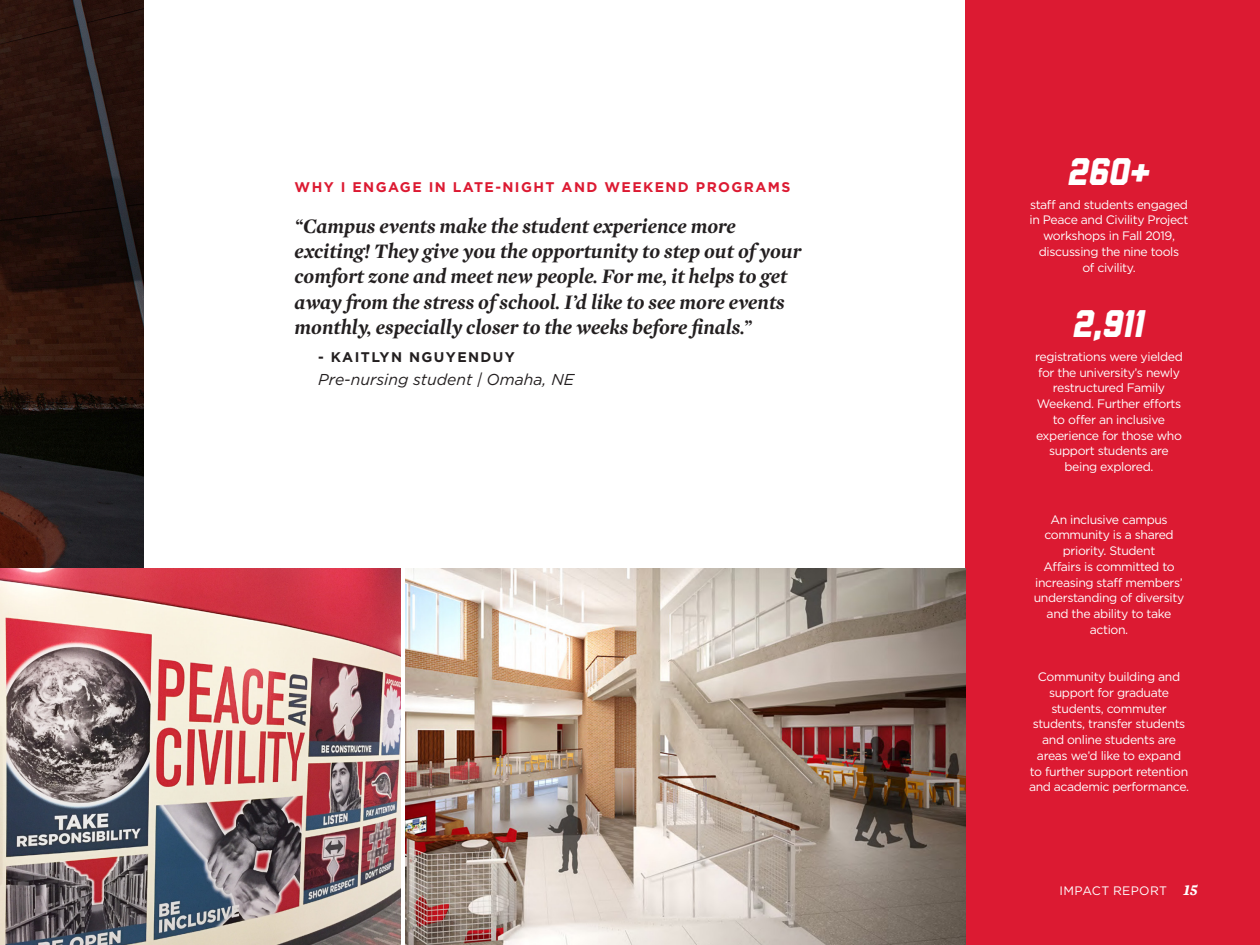
<style>
.page{position:relative;width:1260px;height:945px;background:#fff}
.page>*{position:absolute;margin:0;border:0;box-sizing:border-box;transform-origin:0 0}
.Stats_Number{font:italic 800 38.5px "Liberator";color:#fff}
.Spotlight{font:italic 700 21px/25.2px "Mercury Display";color:#231f20}
.Source_Info{font:italic 15.75px "Gotham";color:#231f20}
.Spotlight_Intro{font:700 14px "Gotham";letter-spacing:.1em;color:#dc1a32}
.Source_Name{font:700 14px "Gotham";letter-spacing:.1em;color:#231f20}
.Stats_Info{font:12.25px/15.8px "Gotham";letter-spacing:-.03em;color:#fff;text-align:center}
.Stats_Info-2{font:12.25px "Gotham";letter-spacing:.03em;color:#fff}
.s1{font-family:"Mercury Text G2";font-weight:700;font-style:italic;font-size:15.75px}
</style>
<div class="page">
<div style="left:965px;top:0;width:295px;height:945px;background:#dc1a32"></div>
<img style="left:0;top:0;width:143px;height:568px">
<img style="left:406px;top:569px;width:559px;height:376px">
<img style="left:0;top:569px;width:401px;height:376px">
<p class="Spotlight_Intro" style="left:295px;top:178px;width:497px">WHY I ENGAGE IN LATE-NIGHT AND WEEKEND PROGRAMS</p>
<p class="Spotlight" style="left:295px;top:213px;width:508px">“Campus events make the student experience more exciting! They give you the opportunity to step out of your comfort zone and meet new people. For me, it helps to get away from the stress of school. I’d like to see more events monthly, especially closer to the weeks before finals.”</p>
<p class="Source_Name" style="left:318px;top:348px;width:198px">- KAITLYN NGUYENDUY</p>
<p class="Source_Info" style="left:318px;top:369px;width:257px">Pre-nursing student | Omaha, NE</p>
<p class="Stats_Number" style="left:1068px;top:151px;width:83px">260+</p>
<p class="Stats_Info" style="left:1030px;top:196px;width:160px">staff and students engaged in Peace and Civility Project workshops in Fall 2019, discussing the nine tools<br>of civility.</p>
<p class="Stats_Number" style="left:1073px;top:303px;width:73px">2,911</p>
<p class="Stats_Info" style="left:1035px;top:348px;width:149px">registrations were yielded for the university’s newly restructured Family<br>Weekend. Further efforts to offer an inclusive experience for those who support students are being explored.</p>
<p class="Stats_Info" style="left:1034px;top:511px;width:152px">An inclusive campus community is a shared priority. Student<br>Affairs is committed to increasing staff members’ understanding of diversity and the ability to take action.</p>
<p class="Stats_Info" style="left:1029px;top:669px;width:162px">Community building and support for graduate students, commuter students, transfer students and online students are areas we’d like to expand<br>to further support retention and academic performance.</p>
<p class="Stats_Info-2" style="left:1060px;top:882px;width:140px">IMPACT REPORT <span class="s1">15</span></p>
</div>
